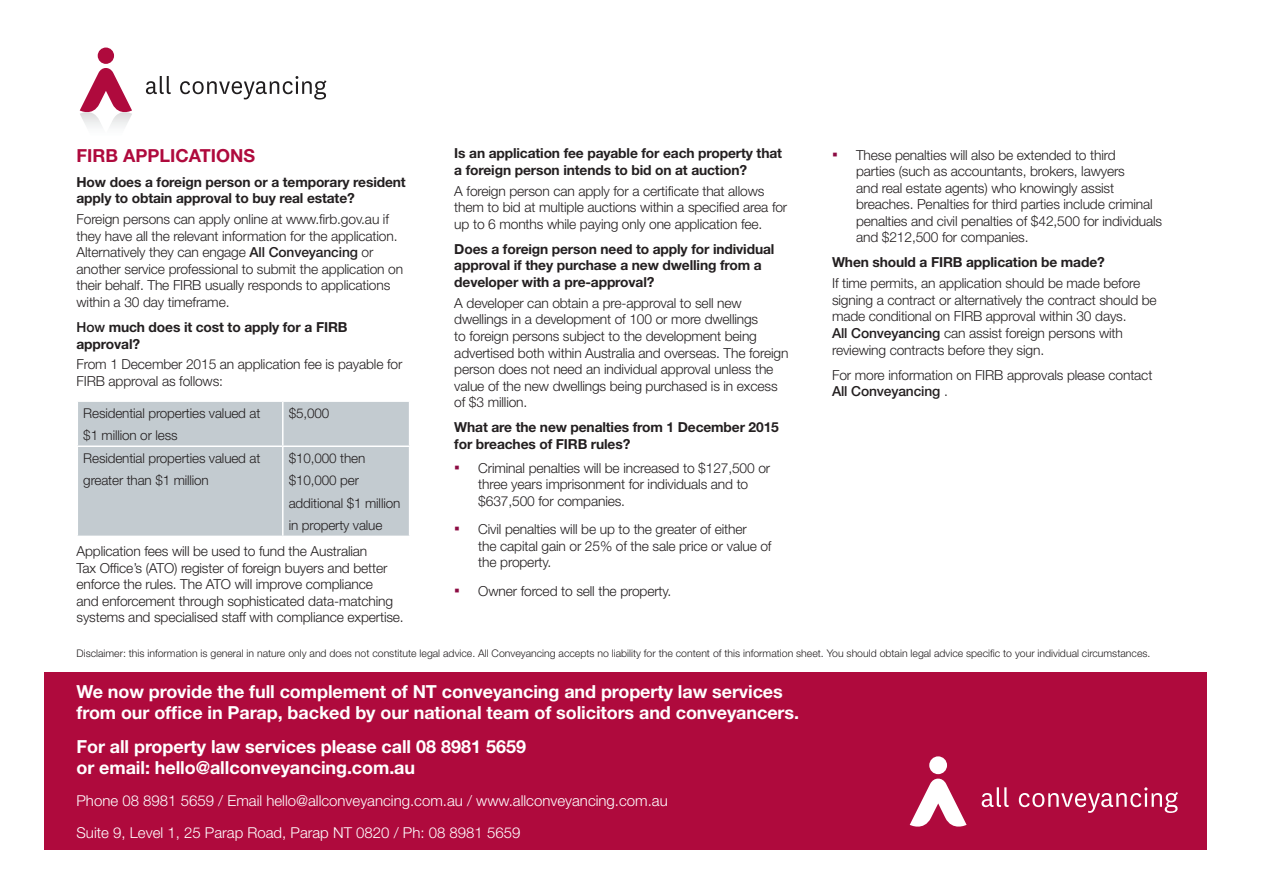
<style>
.page{position:relative;width:1263px;height:893px;background:#fff}
.page>*{position:absolute;margin:0;border:0;box-sizing:border-box;transform-origin:0 0}
.t1{font:700 18px/21px "Helvetica Neue";letter-spacing:-.005em;color:#fff}
.Heading{font:700 18px "Helvetica Neue";color:#af0a3d}
.t2{font:300 15px "Helvetica Neue";color:#fff}
.Body_copy{font:300 13.8px/16.5px "Helvetica Neue";letter-spacing:-.01em;color:#231f20}
.Bold_body{font:700 13.8px/16.5px "Helvetica Neue";letter-spacing:-.01em;color:#231f20}
.Body_copy-2{font:300 13.5px/22.5px "Helvetica Neue";letter-spacing:-.01em;color:#231f20}
.t3{font:300 10.5px "Helvetica Neue";color:#231f20}
.s1{font-weight:500}
.s2{font-family:"Arial Narrow";font-weight:400;font-size:16.5px;color:#8c0b42}
</style>
<div class="page">
<div style="left:44px;top:672px;width:1163px;height:178px;background:#af0a3d"></div>
<svg style="left:146px;top:76px;width:25px;height:18px"></svg>
<svg style="left:180px;top:76px;width:146px;height:24px"></svg>
<div style="left:98px;top:48px;width:16px;height:16px;background:#af0a3d;border-radius:50%"></div>
<svg style="left:80px;top:68px;width:52px;height:59px"></svg>
<svg style="left:982px;top:787px;width:26px;height:20px"></svg>
<svg style="left:1019px;top:787px;width:159px;height:26px"></svg>
<svg style="left:910px;top:778px;width:56px;height:49px"></svg>
<div style="left:929px;top:756px;width:18px;height:18px;background:#fff;border-radius:50%"></div>
<div style="left:78px;top:402px;width:331px;height:134px;background:#c3cbd0"></div>
<hr style="left:77px;top:445px;width:206px;height:2px;background:#fff">
<hr style="left:283px;top:445px;width:127px;height:2px;background:#fff">
<hr style="left:282px;top:402px;width:2px;height:43px;background:#fff">
<hr style="left:282px;top:447px;width:2px;height:89px;background:#fff">
<p class="Heading" style="left:77px;top:144px;width:180px">FIRB APPLICATIONS</p>
<p class="Bold_body" style="left:77px;top:173px;width:331px">How does a foreign person or a temporary resident apply to obtain approval to buy real estate?</p>
<p class="Body_copy" style="left:77px;top:211px;width:328px">Foreign persons can apply online at www.firb.gov.au if they have all the relevant information for the application.<br>Alternatively they can engage <span class="s1">All Conveyancing</span> or another service professional to submit the application on their behalf. The FIRB usually responds to applications within a 30 day timeframe.</p>
<p class="Bold_body" style="left:77px;top:318px;width:272px"><span class="s1">How</span> much does it cost to apply for a FIRB approval?</p>
<p class="Body_copy" style="left:77px;top:356px;width:327px">From 1 December 2015 an application fee is payable for<br>FIRB approval as follows:</p>
<p class="Body_copy-2" style="left:83px;top:401px;width:179px">Residential properties valued at $1 million or less</p>
<p class="Body_copy-2" style="left:289px;top:401px;width:42px">$5,000</p>
<p class="Body_copy-2" style="left:83px;top:446px;width:179px">Residential properties valued at greater than $1 million</p>
<p class="Body_copy-2" style="left:289px;top:446px;width:113px">$10,000 then $10,000 per additional $1 million in property value</p>
<p class="Body_copy" style="left:77px;top:543px;width:329px">Application fees will be used to fund the Australian<br>Tax Office’s (ATO) register of foreign buyers and better enforce the rules. The ATO will improve compliance<br>and enforcement through sophisticated data‑matching systems and specialised staff with compliance expertise.</p>
<p class="Bold_body" style="left:454px;top:145px;width:329px">Is an application fee payable for each property that a foreign person intends to bid on at auction?</p>
<p class="Body_copy" style="left:454px;top:182px;width:334px">A foreign person can apply for a certificate that allows them to bid at multiple auctions within a specified area for up to 6 months while paying only one application fee.</p>
<p class="Bold_body" style="left:454px;top:240px;width:322px">Does a foreign person need to apply for individual approval if they purchase a new dwelling from a developer with a pre-approval?</p>
<p class="Body_copy" style="left:454px;top:294px;width:336px">A developer can obtain a pre-approval to sell new dwellings in a development of 100 or more dwellings<br>to foreign persons subject to the development being advertised both within Australia and overseas. The foreign person does not need an individual approval unless the value of the new dwellings being purchased is in excess of $3 million.</p>
<p class="Bold_body" style="left:454px;top:419px;width:326px">What are the new penalties from 1 December 2015 for breaches of FIRB rules?</p>
<p class="Body_copy" style="left:478px;top:459px;width:293px;text-indent:-24px"><span class="s2">▪</span> Criminal penalties will be increased to $127,500 or three years imprisonment for individuals and to $637,500 for companies.</p>
<p class="Body_copy" style="left:478px;top:521px;width:295px;text-indent:-24px"><span class="s2">▪</span> Civil penalties will be up to the greater of either<br>the capital gain or 25% of the sale price or value of the property.</p>
<p class="Body_copy" style="left:454px;top:582px;width:219px"><span class="s2">▪</span> Owner forced to sell the property.</p>
<p class="Body_copy" style="left:856px;top:146px;width:308px;text-indent:-24px"><span class="s2">▪</span> These penalties will also be extended to third<br>parties (such as accountants, brokers, lawyers<br>and real estate agents) who knowingly assist breaches. Penalties for third parties include criminal penalties and civil penalties of $42,500 for individuals and $212,500 for companies.</p>
<p class="Bold_body" style="left:832px;top:254px;width:274px">When should a FIRB application be made?</p>
<p class="Body_copy" style="left:832px;top:275px;width:326px">If time permits, an application should be made before signing a contract or alternatively the contract should be made conditional on FIRB approval within 30 days.<br><span class="s1">All Conveyancing</span> can assist foreign persons with reviewing contracts before they sign.</p>
<p class="Body_copy" style="left:832px;top:366px;width:322px">For more information on FIRB approvals please contact<br><span class="s1">All Conveyancing</span> .</p>
<p class="t3" style="left:77px;top:647px;width:1075px">Disclaimer: this information is general in nature only and does not constitute legal advice. All Conveyancing accepts no liability for the content of this information sheet. You should obtain legal advice specific to your individual circumstances.</p>
<p class="t1" style="left:77px;top:681px;width:724px">We now provide the full complement of NT conveyancing and property law services from our office in Parap, backed by our national team of solicitors and conveyancers.</p>
<p class="t1" style="left:77px;top:735px;width:451px">For all property law services please call 08 8981 5659 or email: hello@allconveyancing.com.au</p>
<p class="t2" style="left:77px;top:792px;width:593px">Phone 08 8981 5659 / Email hello@allconveyancing.com.au / www.allconveyancing.com.au</p>
<p class="t2" style="left:77px;top:824px;width:445px">Suite 9, Level 1, 25 Parap Road, Parap NT 0820 / Ph: 08 8981 5659</p>
</div>
